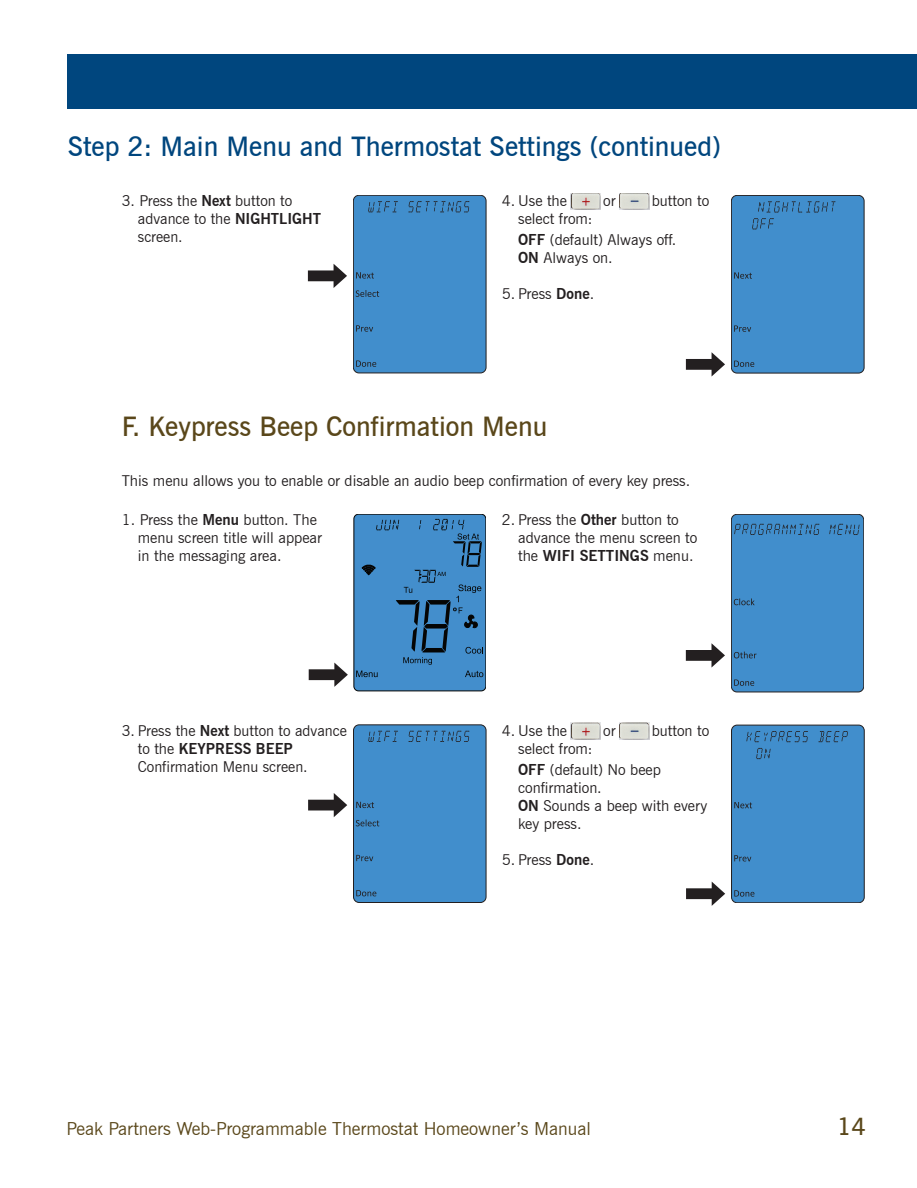
<style>
.page{position:relative;width:917px;height:1188px;background:#fff}
.page>*{position:absolute;margin:0;border:0;box-sizing:border-box;transform-origin:0 0}
.t1{font:600 27px "News Gothic BT";color:#00467e}
.t2{font:600 27px "News Gothic BT";color:#5a471a}
.t3{font:600 24px "News Gothic BT";color:#5a471a}
.t4{font:18px "News Gothic BT";color:#5a471a}
.t5{font:15px/18px "News Gothic BT";color:#231f20}
.s1{font-weight:700}
</style>
<div class="page">
<div style="left:68px;top:55px;width:849px;height:54px;background:#00467e"></div>
<div style="left:353px;top:195px;width:133px;height:178px;background:#418ecc;border-radius:6px"></div>
<div style="left:353px;top:195px;width:133px;height:178px;border:1px solid #231f20;border-radius:6px"></div>
<svg style="left:368px;top:201px;width:30px;height:11px"></svg>
<svg style="left:408px;top:201px;width:61px;height:11px"></svg>
<svg style="left:356px;top:360px;width:20px;height:7px"></svg>
<svg style="left:356px;top:325px;width:17px;height:7px"></svg>
<svg style="left:356px;top:290px;width:23px;height:7px"></svg>
<svg style="left:356px;top:272px;width:18px;height:7px"></svg>
<div style="left:731px;top:195px;width:133px;height:178px;background:#418ecc;border-radius:6px"></div>
<div style="left:731px;top:195px;width:133px;height:178px;border:1px solid #231f20;border-radius:6px"></div>
<svg style="left:752px;top:201px;width:84px;height:28px"></svg>
<svg style="left:734px;top:361px;width:20px;height:6px"></svg>
<svg style="left:734px;top:325px;width:17px;height:7px"></svg>
<svg style="left:734px;top:272px;width:18px;height:7px"></svg>
<div style="left:731px;top:725px;width:133px;height:178px;background:#418ecc;border-radius:6px"></div>
<div style="left:731px;top:725px;width:133px;height:178px;border:1px solid #231f20;border-radius:6px"></div>
<svg style="left:756px;top:748px;width:15px;height:11px"></svg>
<svg style="left:746px;top:731px;width:62px;height:11px"></svg>
<svg style="left:818px;top:731px;width:30px;height:11px"></svg>
<svg style="left:734px;top:890px;width:20px;height:7px"></svg>
<svg style="left:734px;top:855px;width:17px;height:6px"></svg>
<svg style="left:734px;top:802px;width:18px;height:6px"></svg>
<svg style="left:308px;top:264px;width:39px;height:24px"></svg>
<div style="left:353px;top:725px;width:133px;height:177px;background:#418ecc;border-radius:6px"></div>
<div style="left:353px;top:725px;width:133px;height:178px;border:1px solid #231f20;border-radius:6px"></div>
<svg style="left:368px;top:731px;width:30px;height:11px"></svg>
<svg style="left:408px;top:731px;width:61px;height:11px"></svg>
<svg style="left:356px;top:890px;width:20px;height:6px"></svg>
<svg style="left:356px;top:855px;width:17px;height:6px"></svg>
<svg style="left:356px;top:820px;width:23px;height:6px"></svg>
<svg style="left:356px;top:802px;width:18px;height:6px"></svg>
<div style="left:731px;top:514px;width:133px;height:178px;background:#418ecc;border-radius:6px"></div>
<div style="left:731px;top:514px;width:133px;height:178px;border:1px solid #231f20;border-radius:6px"></div>
<svg style="left:734px;top:524px;width:85px;height:11px"></svg>
<svg style="left:829px;top:524px;width:30px;height:11px"></svg>
<svg style="left:734px;top:679px;width:20px;height:7px"></svg>
<svg style="left:734px;top:652px;width:23px;height:6px"></svg>
<svg style="left:734px;top:598px;width:21px;height:7px"></svg>
<div style="left:354px;top:514px;width:132px;height:177px;background:#438ecc;border-radius:5px"></div>
<div style="left:354px;top:514px;width:132px;height:177px;border:1px solid #050504;border-radius:5px"></div>
<svg style="left:465px;top:671px;width:18px;height:6px"></svg>
<svg style="left:356px;top:671px;width:22px;height:6px"></svg>
<svg style="left:362px;top:519px;width:121px;height:146px"></svg>
<svg style="left:309px;top:663px;width:39px;height:24px"></svg>
<svg style="left:686px;top:643px;width:39px;height:25px"></svg>
<svg style="left:308px;top:793px;width:39px;height:24px"></svg>
<img style="left:570px;top:193px;width:31px;height:16px">
<img style="left:619px;top:193px;width:30px;height:16px">
<img style="left:570px;top:723px;width:31px;height:16px">
<img style="left:619px;top:723px;width:30px;height:16px">
<svg style="left:686px;top:352px;width:39px;height:24px"></svg>
<svg style="left:686px;top:882px;width:39px;height:24px"></svg>
<h1 class="t1" style="left:68px;top:130px;width:655px">Step 2: Main Menu and Thermostat Settings (continued)</h1>
<p class="t5" style="left:138px;top:192px;width:185px;text-indent:-16px">3. Press the <span class="s1">Next</span> button to advance to the <span class="s1">NIGHTLIGHT </span>screen.</p>
<p class="t5" style="left:502px;top:192px;width:67px">4. Use the</p>
<p class="t5" style="left:603px;top:192px;width:14px">or</p>
<p class="t5" style="left:652px;top:192px;width:59px">button to</p>
<p class="t5" style="left:518px;top:208px;width:160px;line-height:21px">select from:<br><span class="s1">OFF</span> (default) Always off.</p>
<p class="t5" style="left:518px;top:249px;width:96px"><span class="s1">ON</span> Always on.</p>
<p class="t5" style="left:502px;top:285px;width:94px">5. Press <span class="s1">Done</span>.</p>
<h1 class="t2" style="left:122px;top:410px;width:427px">F. Keypress Beep Confirmation Menu</h1>
<p class="t5" style="left:122px;top:471px;width:570px">This menu allows you to enable or disable an audio beep confirmation of every key press.</p>
<p class="t5" style="left:138px;top:511px;width:186px;text-indent:-16px">1. Press the <span class="s1">Menu</span> button. The menu screen title will appear in the messaging area.</p>
<p class="t5" style="left:518px;top:511px;width:181px;text-indent:-16px">2. Press the <span class="s1">Other</span> button to advance the menu screen to the <span class="s1">WIFI SETTINGS</span> menu.</p>
<p class="t5" style="left:138px;top:722px;width:211px;text-indent:-16px">3. Press the <span class="s1">Next</span> button to advance to the <span class="s1">KEYPRESS BEEP<br></span>Confirmation Menu screen.</p>
<p class="t5" style="left:502px;top:722px;width:67px">4. Use the</p>
<p class="t5" style="left:603px;top:722px;width:14px">or</p>
<p class="t5" style="left:652px;top:722px;width:59px">button to</p>
<p class="t5" style="left:518px;top:738px;width:144px;line-height:21px">select from:<br><span class="s1">OFF</span> (default) No beep</p>
<p class="t5" style="left:518px;top:779px;width:191px">confirmation.<br><span class="s1">ON</span> Sounds a beep with every key press.</p>
<p class="t5" style="left:502px;top:851px;width:94px">5. Press <span class="s1">Done</span>.</p>
<p class="t4" style="left:66px;top:1118px;width:526px">Peak Partners Web-Programmable Thermostat Homeowner’s Manual</p>
<h2 class="t3" style="left:837px;top:1112px;width:30px">14</h2>
</div>
